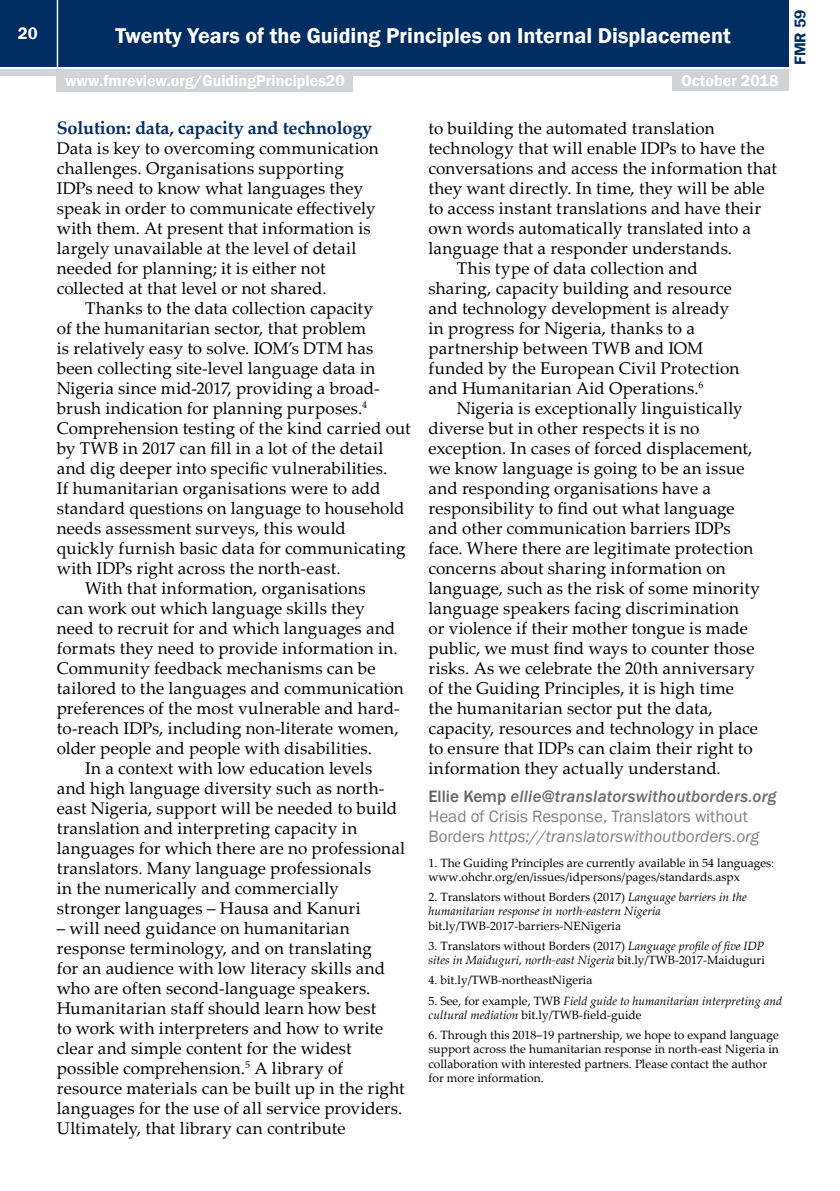
<style>
.page{position:relative;width:840px;height:1191px;background:#fff}
.page>*{position:absolute;margin:0;border:0;box-sizing:border-box;transform-origin:0 0}
.t1{font:600 22px "Franklin Gothic";color:#fff}
.t2{font:700 18px "Palatino Linotype";letter-spacing:-.01em;color:#002d62}
.t3{font:17px/20px "Palatino Linotype";letter-spacing:.01em;color:#000}
.t4{font:17px/20px "Franklin Gothic";color:#808285}
.t5{font:600 17px "Franklin Gothic";color:#fff}
.t6{font:600 16px "Franklin Gothic";color:#fff}
.t7{font:600 16px "Franklin Gothic";color:#002d62}
.t8{font:12px/14.4px "Palatino Linotype";color:#000}
.t9{font:italic 12px/14.4px "Palatino Linotype";color:#000}
.s1{font-weight:500;color:#636466}
.s2{font-weight:500;font-style:italic;color:#6d6e71}
.s3{font-style:italic}
.s4{font-style:normal}
</style>
<div class="page">
<div style="left:0;top:0;width:787px;height:66px;background:#002d62"></div>
<div style="left:0;top:69px;width:787px;height:6px;background:#d1d3d4"></div>
<hr style="left:57px;top:0;width:1px;height:67px;background:#fff">
<div style="left:671px;top:73px;width:116px;height:18px;background:#d1d3d4"></div>
<div style="left:57px;top:74px;width:296px;height:18px;background:#d1d3d4"></div>
<p class="t5" style="left:18px;top:23px;width:21px">20</p>
<p class="t1" style="left:115px;top:22px;width:616px">Twenty Years of the Guiding Principles on Internal Displacement</p>
<p class="t6" style="left:65px;top:71px;width:281px">www.fmreview.org/GuidingPrinciples20</p>
<p class="t6" style="left:681px;top:71px;width:98px">October 2018</p>
<p class="t2" style="left:57px;top:115px;width:317px">Solution: data, capacity and technology</p>
<p class="t3" style="left:57px;top:137px;width:323px">Data is key to overcoming communication challenges. Organisations supporting IDPs need to know what languages they speak in order to communicate effectively with them. At present that information is largely unavailable at the level of detail needed for planning; it is either not collected at that level or not shared.</p>
<p class="t3" style="left:85px;top:297px;width:289px">Thanks to the data collection capacity</p>
<p class="t3" style="left:57px;top:317px;width:310px">of the humanitarian sector, that problem</p>
<p class="t3" style="left:57px;top:337px;width:318px">is relatively easy to solve. IOM’s DTM has</p>
<p class="t3" style="left:57px;top:357px;width:320px">been collecting site-level language data in</p>
<p class="t3" style="left:57px;top:377px;width:324px">Nigeria since mid-2017, providing a broad-</p>
<p class="t3" style="left:57px;top:397px;width:311px">brush indication for planning purposes.<sup>4</sup></p>
<p class="t3" style="left:57px;top:417px;width:355px">Comprehension testing of the kind carried out</p>
<p class="t3" style="left:57px;top:437px;width:328px">by TWB in 2017 can fill in a lot of the detail</p>
<p class="t3" style="left:57px;top:457px;width:332px">and dig deeper into specific vulnerabilities.</p>
<p class="t3" style="left:57px;top:477px;width:325px">If humanitarian organisations were to add</p>
<p class="t3" style="left:57px;top:497px;width:349px">standard questions on language to household</p>
<p class="t3" style="left:57px;top:517px;width:290px">needs assessment surveys, this would</p>
<p class="t3" style="left:57px;top:537px;width:350px">quickly furnish basic data for communicating</p>
<p class="t3" style="left:57px;top:557px;width:285px">with IDPs right across the north-east.</p>
<p class="t3" style="left:85px;top:577px;width:282px">With that information, organisations</p>
<p class="t3" style="left:57px;top:597px;width:309px">can work out which language skills they</p>
<p class="t3" style="left:57px;top:617px;width:340px">need to recruit for and which languages and</p>
<p class="t3" style="left:57px;top:637px;width:342px">formats they need to provide information in.</p>
<p class="t3" style="left:57px;top:657px;width:320px">Community feedback mechanisms can be</p>
<p class="t3" style="left:57px;top:677px;width:348px">tailored to the languages and communication</p>
<p class="t3" style="left:57px;top:697px;width:344px">preferences of the most vulnerable and hard-</p>
<p class="t3" style="left:57px;top:717px;width:343px">to-reach IDPs, including non-literate women,</p>
<p class="t3" style="left:57px;top:737px;width:316px">older people and people with disabilities.</p>
<p class="t3" style="left:85px;top:757px;width:288px">In a context with low education levels</p>
<p class="t3" style="left:57px;top:777px;width:329px">and high language diversity such as north-</p>
<p class="t3" style="left:57px;top:797px;width:342px">east Nigeria, support will be needed to build</p>
<p class="t3" style="left:57px;top:817px;width:302px">translation and interpreting capacity in</p>
<p class="t3" style="left:57px;top:837px;width:350px">languages for which there are no professional</p>
<p class="t3" style="left:57px;top:857px;width:316px">translators. Many language professionals</p>
<p class="t3" style="left:57px;top:877px;width:283px">in the numerically and commercially</p>
<p class="t3" style="left:57px;top:897px;width:305px">stronger languages – Hausa and Kanuri</p>
<p class="t3" style="left:57px;top:917px;width:349px">– will need guidance on humanitarian response terminology, and on translating<br>for an audience with low literacy skills and who are often second-language speakers.<br>Humanitarian staff should learn how best<br>to work with interpreters and how to write clear and simple content for the widest possible comprehension.<sup>5</sup> A library of resource materials can be built up in the right languages for the use of all service providers.<br>Ultimately, that library can contribute</p>
<p class="t3" style="left:428px;top:117px;width:287px">to building the automated translation</p>
<p class="t3" style="left:428px;top:137px;width:337px">technology that will enable IDPs to have the</p>
<p class="t3" style="left:428px;top:157px;width:350px">conversations and access the information that</p>
<p class="t3" style="left:428px;top:177px;width:337px">they want directly. In time, they will be able</p>
<p class="t3" style="left:428px;top:197px;width:334px">to access instant translations and have their</p>
<p class="t3" style="left:428px;top:217px;width:324px">own words automatically translated into a</p>
<p class="t3" style="left:428px;top:237px;width:305px">language that a responder understands.</p>
<p class="t3" style="left:456px;top:257px;width:242px">This type of data collection and</p>
<p class="t3" style="left:428px;top:277px;width:305px">sharing, capacity building and resource</p>
<p class="t3" style="left:428px;top:297px;width:302px">and technology development is already</p>
<p class="t3" style="left:428px;top:317px;width:268px">in progress for Nigeria, thanks to a</p>
<p class="t3" style="left:428px;top:337px;width:276px">partnership between TWB and IOM</p>
<p class="t3" style="left:428px;top:357px;width:312px">funded by the European Civil Protection</p>
<p class="t3" style="left:428px;top:377px;width:276px">and Humanitarian Aid Operations.<sup>6</sup></p>
<p class="t3" style="left:456px;top:397px;width:287px">Nigeria is exceptionally linguistically</p>
<p class="t3" style="left:428px;top:417px;width:272px">diverse but in other respects it is no</p>
<p class="t3" style="left:428px;top:437px;width:325px">exception. In cases of forced displacement,</p>
<p class="t3" style="left:428px;top:457px;width:317px">we know language is going to be an issue</p>
<p class="t3" style="left:428px;top:477px;width:284px">and responding organisations have a</p>
<p class="t3" style="left:428px;top:497px;width:307px">responsibility to find out what language</p>
<p class="t3" style="left:428px;top:517px;width:303px">and other communication barriers IDPs</p>
<p class="t3" style="left:428px;top:537px;width:326px">face. Where there are legitimate protection</p>
<p class="t3" style="left:428px;top:557px;width:298px">concerns about sharing information on</p>
<p class="t3" style="left:428px;top:577px;width:333px">language, such as the risk of some minority</p>
<p class="t3" style="left:428px;top:597px;width:312px">language speakers facing discrimination</p>
<p class="t3" style="left:428px;top:617px;width:321px">or violence if their mother tongue is made</p>
<p class="t3" style="left:428px;top:637px;width:327px">public, we must find ways to counter those</p>
<p class="t3" style="left:428px;top:657px;width:328px">risks. As we celebrate the 20th anniversary</p>
<p class="t3" style="left:428px;top:677px;width:307px">of the Guiding Principles, it is high time</p>
<p class="t3" style="left:428px;top:697px;width:285px">the humanitarian sector put the data,</p>
<p class="t3" style="left:428px;top:717px;width:331px">capacity, resources and technology in place</p>
<p class="t3" style="left:428px;top:737px;width:325px">to ensure that IDPs can claim their right to</p>
<p class="t3" style="left:428px;top:757px;width:294px">information they actually understand.</p>
<p class="t4" style="left:428px;top:787px;width:349px"><span class="s1">Ellie Kemp</span> <span class="s2">ellie@translatorswithoutborders.org<br></span>Head of Crisis Response, Translators without<br>Borders <span class="s3">https://translatorswithoutborders.org</span></p>
<p class="t8" style="left:428px;top:855px;width:347px">1. The Guiding Principles are currently available in 54 languages: www.ohchr.org/en/issues/idpersons/pages/standards.aspx</p>
<p class="t9" style="left:428px;top:889px;width:320px"><span class="s4">2. Translators without Borders (2017)</span> Language barriers in the humanitarian response in north-eastern Nigeria</p>
<p class="t8" style="left:428px;top:918px;width:194px">bit.ly/TWB-2017-barriers-NENigeria</p>
<p class="t8" style="left:428px;top:938px;width:337px">3. Translators without Borders (2017) <span class="s3">Language profile of five IDP sites in Maiduguri, north-east Nigeria</span> bit.ly/TWB-2017-Maiduguri</p>
<p class="t8" style="left:428px;top:972px;width:165px">4. bit.ly/TWB-northeastNigeria</p>
<p class="t9" style="left:428px;top:992px;width:355px"><span class="s4">5. See, for example, TWB</span> Field guide to humanitarian interpreting and cultural mediation <span class="s4">bit.ly/TWB-field-guide</span></p>
<p class="t8" style="left:428px;top:1027px;width:351px">6. Through this 2018–19 partnership, we hope to expand language support across the humanitarian response in north-east Nigeria in collaboration with interested partners. Please contact the author for more information.</p>
<p class="t7" style="left:789px;top:65px;width:57px;rotate:-90deg">FMR 59</p>
</div>
